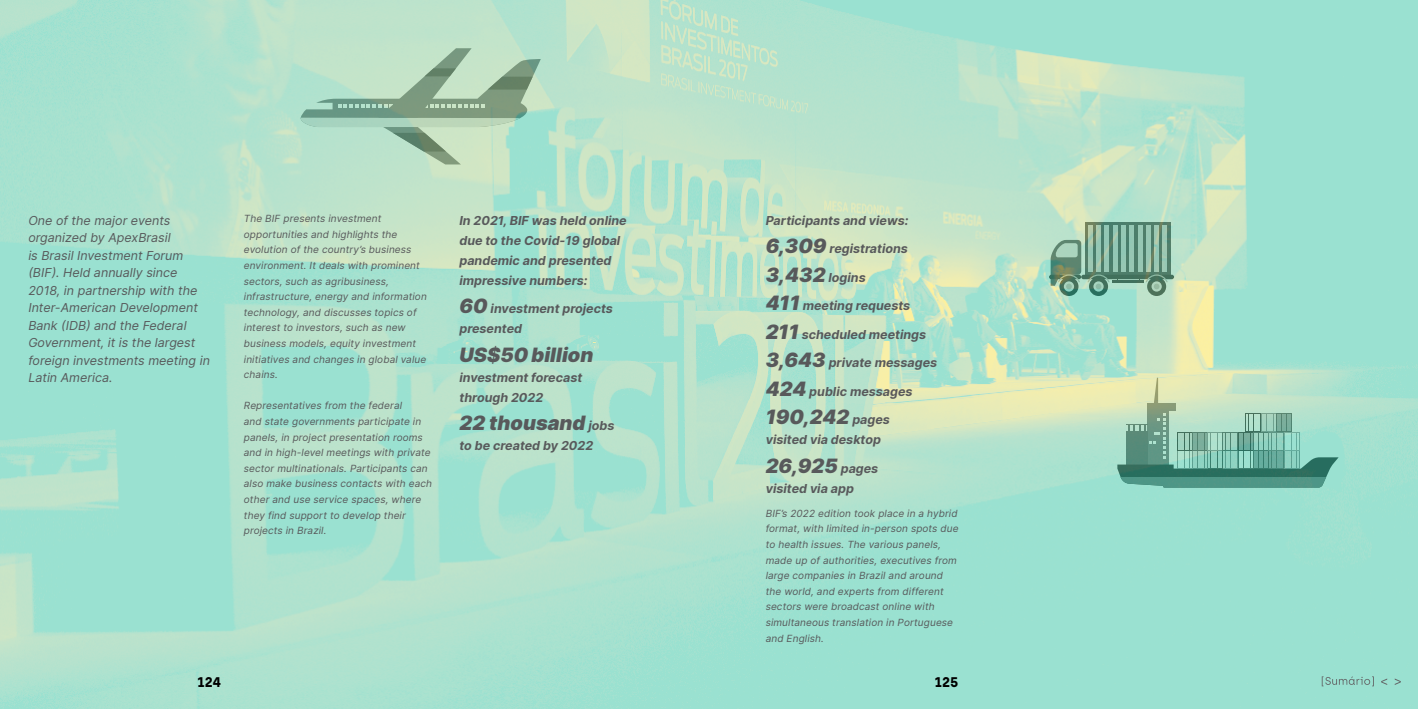
<style>
.page{position:relative;width:1418px;height:709px;background:#fff}
.page>*{position:absolute;margin:0;border:0;box-sizing:border-box;transform-origin:0 0}
.t1{font:italic 900 20px "Inter";color:#58595b}
.t2{font:700 14px "Archia";color:#000}
.t3{font:italic 700 12.5px/20px "Inter";color:#58595b}
.t4{font:italic 12.5px/17.5px "Inter";color:#58595b}
.t5{font:italic 10px/15.6px "Inter";letter-spacing:.01em;color:#58595b}
.s1{font-weight:900;font-size:20px}
.s2{font-weight:700;font-size:12.5px}
</style>
<div class="page">
<img style="left:0;top:0;width:1417px;height:709px">
<svg style="left:1380px;top:678px;width:7px;height:7px"></svg>
<svg style="left:1321px;top:676px;width:52px;height:10px"></svg>
<svg style="left:1394px;top:678px;width:6px;height:7px"></svg>
<p class="t5" style="left:244px;top:210px;width:184px">The BIF presents investment opportunities and highlights the evolution of the country’s business environment. It deals with prominent sectors, such as agribusiness, infrastructure, energy and information technology, and discusses topics of interest to investors, such as new business models, equity investment initiatives and changes in global value chains.</p>
<p class="t5" style="left:244px;top:397px;width:190px">Representatives from the federal<br>and state governments participate in panels, in project presentation rooms and in high-level meetings with private sector multinationals. Participants can also make business contacts with each other and use service spaces, where they find support to develop their projects in Brazil.</p>
<p class="t4" style="left:28px;top:211px;width:183px">One of the major events organized by ApexBrasil<br>is Brasil Investment Forum (BIF). Held annually since<br>2018, in partnership with the<br>Inter-American Development<br>Bank (IDB) and the Federal<br>Government, it is the largest foreign investments meeting in<br>Latin America.</p>
<p class="t3" style="left:765px;top:209px;width:144px">Participants and views:</p>
<p class="t3" style="left:459px;top:209px;width:169px">In 2021, BIF was held online due to the Covid-19 global pandemic and presented impressive numbers:</p>
<p class="t3" style="left:459px;top:298px;width:155px"><span class="s1">60</span> investment projects presented</p>
<h1 class="t1" style="left:459px;top:339px;width:135px">US$50billion</h1>
<p class="t3" style="left:459px;top:366px;width:124px">investment forecast through 2022</p>
<h1 class="t1" style="left:459px;top:407px;width:156px">22 thousand <span class="s2">jobs</span></h1>
<p class="t3" style="left:459px;top:435px;width:135px">to be created by 2022</p>
<p class="t3" style="left:765px;top:238px;width:144px"><span class="s1">6,309</span> registrations</p>
<p class="t3" style="left:765px;top:266px;width:102px"><span class="s1">3,432</span> logins</p>
<p class="t3" style="left:765px;top:295px;width:146px"><span class="s1">411</span> meeting requests</p>
<p class="t3" style="left:765px;top:323px;width:162px"><span class="s1">211</span> scheduled meetings</p>
<p class="t3" style="left:765px;top:352px;width:173px"><span class="s1">3,643</span> private messages</p>
<p class="t3" style="left:765px;top:380px;width:148px"><span class="s1">424</span> public messages</p>
<h1 class="t1" style="left:765px;top:401px;width:126px">190,242 <span class="s2">pages</span></h1>
<p class="t3" style="left:765px;top:429px;width:117px">visited via desktop</p>
<h1 class="t1" style="left:765px;top:450px;width:114px">26,925 <span class="s2">pages</span></h1>
<p class="t3" style="left:765px;top:477px;width:90px">visited via app</p>
<p class="t5" style="left:765px;top:505px;width:194px">BIF’s 2022 edition took place in a hybrid format, with limited in-person spots due to health issues. The various panels, made up of authorities, executives from large companies in Brazil and around the world, and experts from different sectors were broadcast online with simultaneous translation in Portuguese and English.</p>
<h2 class="t2" style="left:197px;top:673px;width:25px">124</h2>
<h2 class="t2" style="left:934px;top:673px;width:25px">125</h2>
</div>
